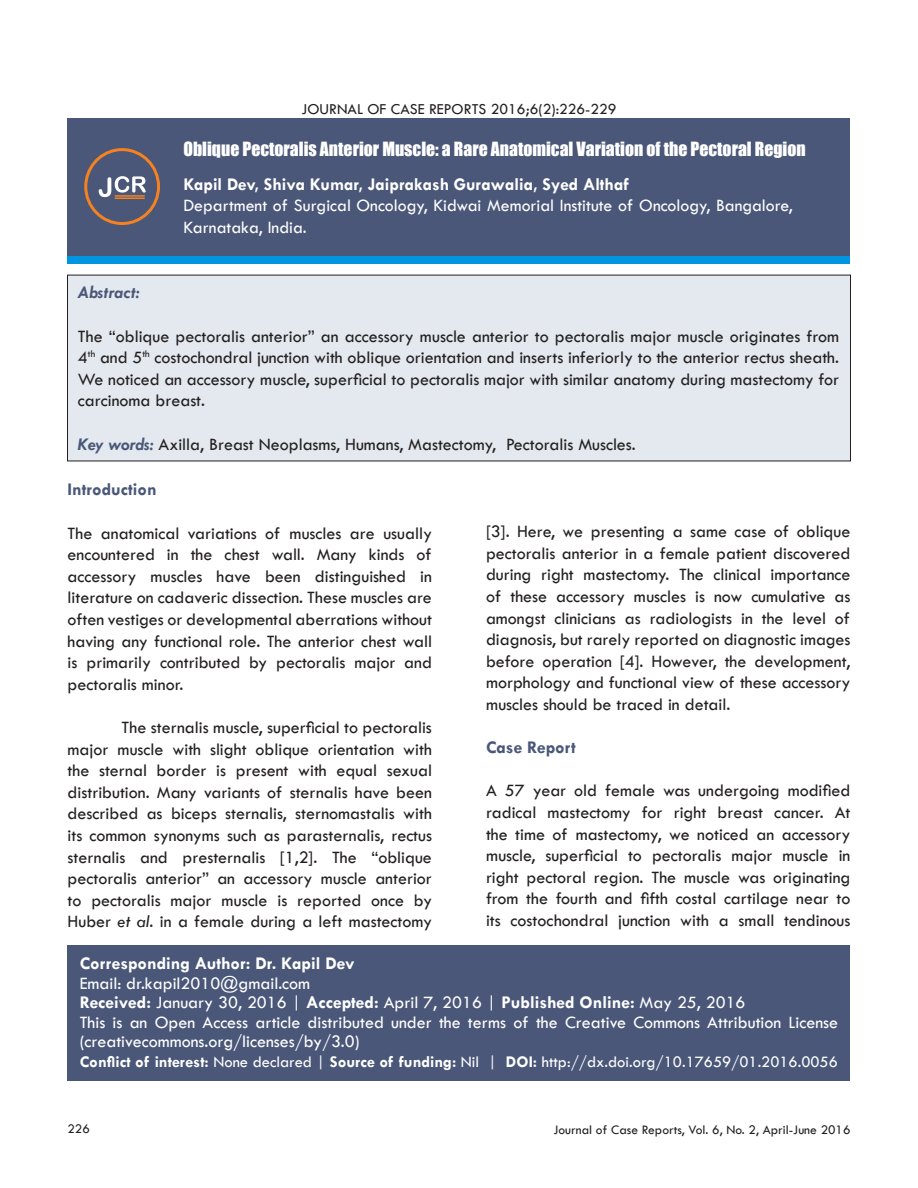
<style>
.page{position:relative;width:918px;height:1188px;background:#fff}
.page>*{position:absolute;margin:0;border:0;box-sizing:border-box;transform-origin:0 0}
.t1{font:18px/21.6px "Tw Cen";color:#231f20;text-align:justify}
.References{font:18px/19.5px "Tw Cen";color:#fff}
.t2{font:700 18px "Tw Cen";color:#fff}
.Heading{font:18px "Impact";color:#fff}
.t3{font:700 18px "Tw Cen";color:#4a5778}
.t4{font:italic 700 18px "Tw Cen";color:#4a5778}
.References-2{font:16.5px "Tw Cen";color:#fff}
.t5{font:15.75px "Tw Cen";color:#231f20}
.t6{font:13.5px "Tw Cen";color:#231f20}
.s1{font-weight:700;font-style:italic;color:#4a5778}
.s2{font-style:italic}
.s3{font-weight:700}
</style>
<div class="page">
<div style="left:68px;top:945px;width:782px;height:135px;background:#4a5778"></div>
<div style="left:68px;top:119px;width:782px;height:137px;background:#4a5778"></div>
<svg style="left:84px;top:148px;width:76px;height:77px"></svg>
<hr style="left:115px;top:195px;width:30px;height:2px;background:#f58220">
<hr style="left:115px;top:198px;width:30px;height:1px;background:#f58220">
<div style="left:68px;top:275px;width:782px;height:186px;background:#e3e9ef"></div>
<div style="left:68px;top:256px;width:782px;height:7px;background:#0096df"></div>
<p class="t5" style="left:301px;top:99px;width:317px">JOURNAL OF CASE REPORTS 2016;6(2):226-229</p>
<p class="Heading" style="left:183px;top:135px;width:624px">Oblique Pectoralis Anterior Muscle: a Rare Anatomical Variation of the Pectoral Region</p>
<p class="t2" style="left:183px;top:173px;width:447px">Kapil Dev, Shiva Kumar, Jaiprakash Gurawalia, Syed Althaf</p>
<p class="References" style="left:183px;top:195px;width:611px;line-height:21.6px">Department of Surgical Oncology, Kidwai Memorial Institute of Oncology, Bangalore,<br>Karnataka, India.</p>
<p class="t4" style="left:78px;top:282px;width:63px">Abstract:</p>
<p class="t1" style="left:78px;top:325px;width:763px">The “oblique pectoralis anterior” an accessory muscle anterior to pectoralis major muscle originates from 4<sup>th</sup> and 5<sup>th</sup> costochondral junction with oblique orientation and inserts inferiorly to the anterior rectus sheath.<br>We noticed an accessory muscle, superficial to pectoralis major with similar anatomy during mastectomy for carcinoma breast.</p>
<p class="t1" style="left:78px;top:433px;width:559px"><span class="s1">Key words:</span> Axilla, Breast Neoplasms, Humans, Mastectomy, Pectoralis Muscles.</p>
<p class="t3" style="left:68px;top:479px;width:90px">Introduction</p>
<p class="t1" style="left:68px;top:522px;width:366px">The anatomical variations of muscles are usually encountered in the chest wall. Many kinds of accessory muscles have been distinguished in literature on cadaveric dissection. These muscles are often vestiges or developmental aberrations without having any functional role. The anterior chest wall is primarily contributed by pectoralis major and pectoralis minor.</p>
<p class="t1" style="left:68px;top:716px;width:366px;text-indent:54px">The sternalis muscle, superficial to pectoralis major muscle with slight oblique orientation with the sternal border is present with equal sexual distribution. Many variants of sternalis have been described as biceps sternalis, sternomastalis with its common synonyms such as parasternalis, rectus sternalis and presternalis [1,2]. The “oblique pectoralis anterior” an accessory muscle anterior to pectoralis major muscle is reported once by Huber <span class="s2">et al</span>. in a female during a left mastectomy</p>
<p class="t1" style="left:486px;top:521px;width:366px">[3]. Here, we presenting a same case of oblique pectoralis anterior in a female patient discovered during right mastectomy. The clinical importance of these accessory muscles is now cumulative as amongst clinicians as radiologists in the level of diagnosis, but rarely reported on diagnostic images before operation [4]. However, the development, morphology and functional view of these accessory muscles should be traced in detail.</p>
<p class="t3" style="left:486px;top:737px;width:91px">Case Report</p>
<p class="t1" style="left:486px;top:780px;width:366px">A 57 year old female was undergoing modified radical mastectomy for right breast cancer. At the time of mastectomy, we noticed an accessory muscle, superficial to pectoralis major muscle in right pectoral region. The muscle was originating from the fourth and fifth costal cartilage near to its costochondral junction with a small tendinous</p>
<p class="t2" style="left:80px;top:953px;width:276px">Corresponding Author: Dr. Kapil Dev</p>
<p class="References" style="left:80px;top:973px;width:232px">Email: dr.kapil2010@gmail.com</p>
<p class="References" style="left:80px;top:993px;width:667px"><span class="s3">Received:</span> January 30, 2016 | <span class="s3">Accepted:</span> April 7, 2016 | <span class="s3">Published Online:</span> May 25, 2016</p>
<p class="References" style="left:80px;top:1012px;width:760px">This is an Open Access article distributed under the terms of the Creative Commons Attribution License (creativecommons.org/licenses/by/3.0)</p>
<p class="References-2" style="left:80px;top:1052px;width:760px"><span class="s3">Conflict of interest:</span> None declared | <span class="s3">Source of funding:</span> Nil | <span class="s3">DOI:</span> http://dx.doi.org/10.17659/01.2016.0056</p>
<p class="t6" style="left:68px;top:1121px;width:24px">226</p>
<p class="t6" style="left:553px;top:1122px;width:299px">Journal of Case Reports, Vol. 6, No. 2, April-June 2016</p>
</div>
